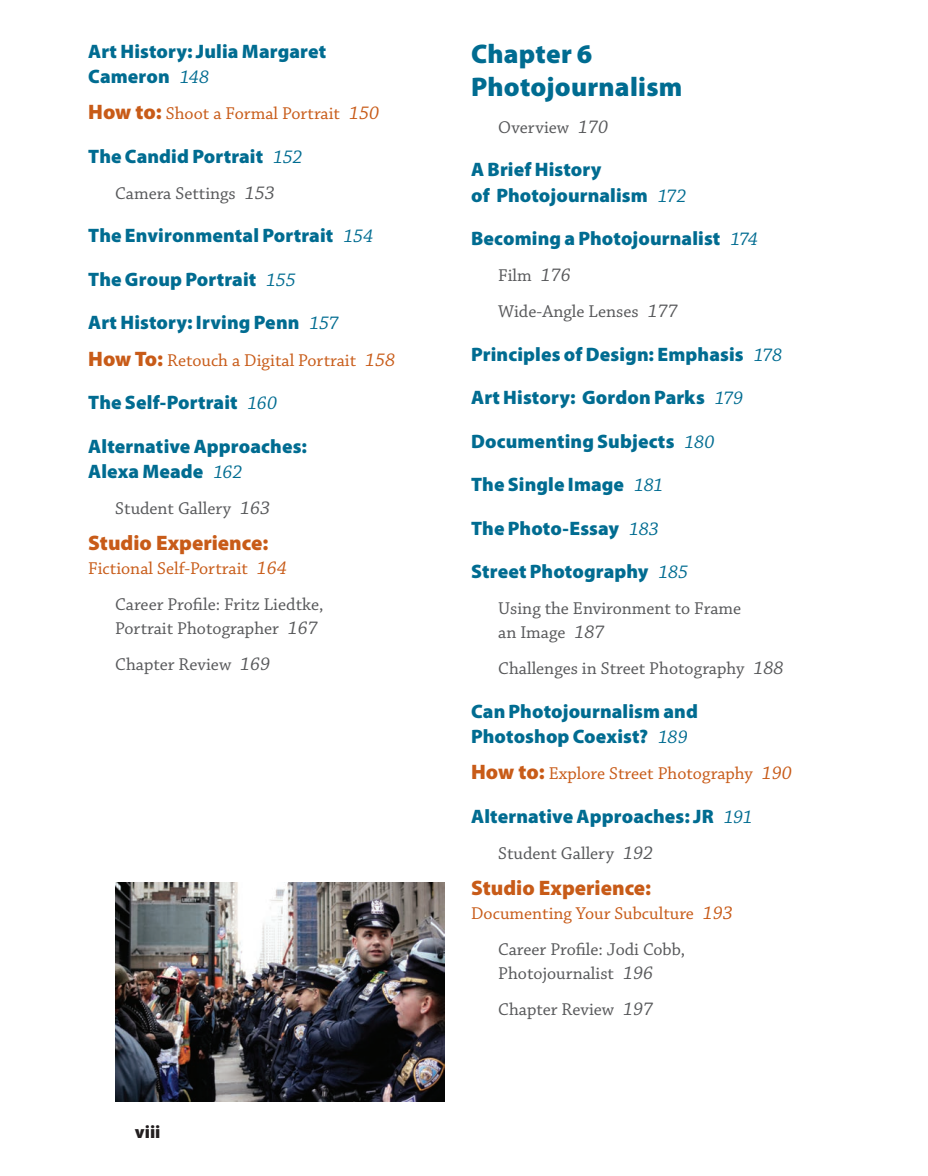
<style>
.page{position:relative;width:928px;height:1176px;background:#fff}
.page>*{position:absolute;margin:0;border:0;box-sizing:border-box;transform-origin:0 0}
.t1{font:900 27px/33px "Myriad Pro";letter-spacing:.01em;color:#006c91}
.t2{font:900 21px "Myriad Pro";color:#c85b18}
.t3{font:900 19.5px/25.5px "Myriad Pro";letter-spacing:.005em;color:#006c91}
.t4{font:18px/36px "Chaparral Pro";color:#57585a}
.t5{font:18px/36px "Chaparral Pro";color:#c85b18}
.t6{font:900 18px "Myriad Pro";color:#231f20}
.s1{font-family:"Chaparral Pro";font-weight:400;font-style:italic}
.s2{font-family:"Myriad Pro";font-weight:900;font-size:21px}
.s3{font-style:italic;font-size:19.5px}
.s4{color:#c85b18}
.s5{font-style:italic;font-size:19.5px;color:#c85b18}
.s6{color:#57585a}
</style>
<div class="page">
<img style="left:116px;top:882px;width:328px;height:219px">
<p class="t3" style="left:88px;top:38px;width:239px">Art History: Julia Margaret<br>Cameron <span class="s1">148</span></p>
<p class="t5" style="left:88px;top:96px;width:292px"><span class="s2">How to:</span> Shoot a Formal Portrait <span class="s3">150</span></p>
<p class="t3" style="left:88px;top:143px;width:216px">The Candid Portrait <span class="s1">152</span></p>
<p class="t4" style="left:115px;top:176px;width:161px">Camera Settings <span class="s3">153</span></p>
<p class="t3" style="left:88px;top:222px;width:286px">The Environmental Portrait <span class="s1">154</span></p>
<p class="t3" style="left:88px;top:266px;width:209px">The Group Portrait <span class="s1">155</span></p>
<p class="t3" style="left:88px;top:309px;width:252px">Art History: Irving Penn <span class="s1">157</span></p>
<p class="t5" style="left:88px;top:342px;width:308px"><span class="s2">How To:</span> Retouch a Digital Portrait <span class="s3">158</span></p>
<p class="t3" style="left:88px;top:389px;width:190px">The Self-Portrait <span class="s1">160</span></p>
<p class="t3" style="left:88px;top:432px;width:220px">Alternative Approaches:<br>Alexa Meade <span class="s1">162</span></p>
<p class="t4" style="left:115px;top:491px;width:156px">Student Gallery <span class="s3">163</span></p>
<p class="t2" style="left:88px;top:529px;width:181px">Studio Experience:</p>
<p class="t4" style="left:115px;top:551px;width:209px;text-indent:-27px"><span class="s4">Fictional Self-Portrait</span> <span class="s5">164<br></span>Career Profile: Fritz Liedtke,</p>
<p class="t4" style="left:115px;top:611px;width:204px">Portrait Photographer <span class="s3">167<br></span>Chapter Review <span class="s3">169</span></p>
<p class="t6" style="left:135px;top:1119px;width:27px">viii</p>
<h1 class="t1" style="left:471px;top:37px;width:212px">Chapter 6<br>Photojournalism</h1>
<p class="t4" style="left:498px;top:109px;width:111px">Overview <span class="s3">170</span></p>
<p class="t3" style="left:471px;top:156px;width:217px">A Brief History<br>of Photojournalism <span class="s1">172</span></p>
<p class="t3" style="left:471px;top:225px;width:288px">Becoming a Photojournalist <span class="s1">174</span></p>
<p class="t4" style="left:498px;top:258px;width:181px">Film <span class="s3">176<br></span>Wide-Angle Lenses <span class="s3">177</span></p>
<p class="t3" style="left:471px;top:340px;width:312px">Principles of Design: Emphasis <span class="s1">178</span></p>
<p class="t3" style="left:471px;top:384px;width:273px">Art History: Gordon Parks <span class="s1">179</span></p>
<p class="t3" style="left:471px;top:427px;width:244px">Documenting Subjects <span class="s1">180</span></p>
<p class="t3" style="left:471px;top:471px;width:193px">The Single Image <span class="s1">181</span></p>
<p class="t3" style="left:471px;top:514px;width:189px">The Photo-Essay <span class="s1">183</span></p>
<p class="t3" style="left:471px;top:558px;width:218px">Street Photography <span class="s1">185</span></p>
<p class="t4" style="left:498px;top:597px;width:244px;line-height:24px">Using the Environment to Frame an Image <span class="s3">187</span></p>
<p class="t4" style="left:498px;top:651px;width:286px">Challenges in Street Photography <span class="s3">188</span></p>
<p class="t3" style="left:471px;top:697px;width:228px">Can Photojournalism and<br>Photoshop Coexist? <span class="s1">189</span></p>
<p class="t5" style="left:471px;top:756px;width:322px"><span class="s2">How to:</span> Explore Street Photography <span class="s3">190</span></p>
<p class="t3" style="left:471px;top:802px;width:283px">Alternative Approaches: JR <span class="s1">191</span></p>
<p class="t4" style="left:498px;top:835px;width:156px">Student Gallery <span class="s3">192</span></p>
<p class="t2" style="left:471px;top:873px;width:181px">Studio Experience:</p>
<p class="t5" style="left:498px;top:895px;width:236px;text-indent:-27px">Documenting Your Subculture <span class="s3">193<br></span><span class="s6">Career Profile: Jodi Cobb,</span></p>
<p class="t4" style="left:498px;top:955px;width:156px">Photojournalist <span class="s3">196<br></span>Chapter Review <span class="s3">197</span></p>
</div>
